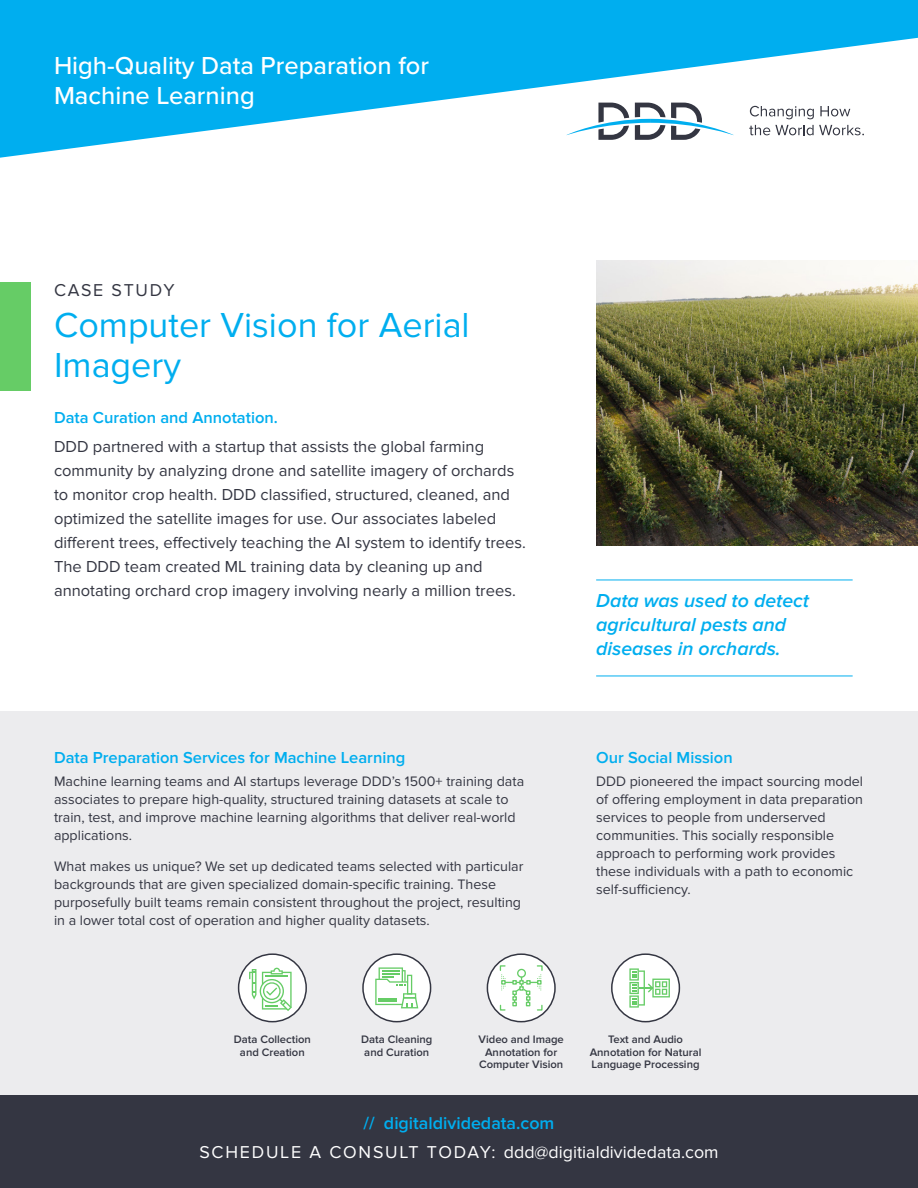
<style>
.page{position:relative;width:918px;height:1188px;background:#fff}
.page>*{position:absolute;margin:0;border:0;box-sizing:border-box;transform-origin:0 0}
.Headline_level_1{font:36px/40.5px "Proxima Nova";color:#00aeef}
.t1{font:500 25.5px/30px "Proxima Nova";color:#fff}
.Pull_Quote_with_rul{font:italic 600 19.5px/24px "Proxima Nova";color:#00aeef}
.t2{font:17.85px "Proxima Nova";color:#fff}
.t3{font:600 17.85px "Proxima Nova";color:#00aeef}
.Headline_level_1-2{font:17.85px "Proxima Nova";letter-spacing:.095em;color:#343642}
.Body_Copy_-_level_1{font:16.5px/24px "Proxima Nova";color:#343642}
.Subhead_level_2{font:600 16.5px "Proxima Nova";color:#00aeef}
.t4{font:14.25px/18px "Proxima Nova";color:#343642}
.t5{font:600 11.25px/12.8px "Proxima Nova";color:#343642;text-align:center}
</style>
<div class="page">
<div style="left:0;top:1095px;width:918px;height:93px;background:#343642"></div>
<div style="left:0;top:712px;width:918px;height:383px;background:#ececee"></div>
<svg style="left:0;top:0;width:918px;height:158px;fill:#00aeef"></svg>
<svg style="left:750px;top:106px;width:64px;height:13px"></svg>
<svg style="left:820px;top:106px;width:30px;height:10px"></svg>
<svg style="left:749px;top:125px;width:115px;height:10px"></svg>
<svg style="left:566px;top:103px;width:168px;height:37px"></svg>
<div style="left:487px;top:954px;width:68px;height:68px;background:#fff;border-radius:50%"></div>
<div style="left:487px;top:953px;width:69px;height:69px;border:2px solid #343642;border-radius:50%"></div>
<svg style="left:499px;top:965px;width:44px;height:46px"></svg>
<div style="left:612px;top:954px;width:67px;height:68px;background:#fff;border-radius:50%"></div>
<div style="left:611px;top:953px;width:69px;height:69px;border:2px solid #343642;border-radius:50%"></div>
<svg style="left:629px;top:968px;width:41px;height:40px"></svg>
<div style="left:239px;top:954px;width:67px;height:68px;background:#fff;border-radius:50%"></div>
<div style="left:238px;top:953px;width:69px;height:69px;border:2px solid #343642;border-radius:50%"></div>
<svg style="left:249px;top:968px;width:43px;height:43px"></svg>
<div style="left:363px;top:954px;width:68px;height:68px;background:#fff;border-radius:50%"></div>
<div style="left:362px;top:953px;width:69px;height:69px;border:2px solid #343642;border-radius:50%"></div>
<svg style="left:375px;top:967px;width:43px;height:41px"></svg>
<img style="left:596px;top:260px;width:322px;height:285px">
<div style="left:0;top:282px;width:30px;height:109px;background:#6c6"></div>
<hr style="left:596px;top:580px;width:257px;height:1px;background:#00aeef">
<hr style="left:596px;top:676px;width:257px;height:1px;background:#00aeef">
<h2 class="t1" style="left:54px;top:50px;width:377px">High-Quality Data Preparation for<br>Machine Learning</h2>
<p class="Headline_level_1-2" style="left:54px;top:280px;width:122px">CASE STUDY</p>
<p class="Headline_level_1" style="left:54px;top:305px;width:417px">Computer Vision for Aerial<br>Imagery</p>
<p class="Subhead_level_2" style="left:54px;top:408px;width:225px">Data Curation and Annotation.</p>
<p class="Body_Copy_-_level_1" style="left:54px;top:435px;width:473px">DDD partnered with a startup that assists the global farming community by analyzing drone and satellite imagery of orchards to monitor crop health. DDD classified, structured, cleaned, and optimized the satellite images for use. Our associates labeled different trees, effectively teaching the AI system to identify trees.<br>The DDD team created ML training data by cleaning up and annotating orchard crop imagery involving nearly a million trees.</p>
<p class="Subhead_level_2" style="left:54px;top:748px;width:353px">Data Preparation Services for Machine Learning</p>
<p class="t4" style="left:54px;top:772px;width:472px">Machine learning teams and AI startups leverage DDD’s 1500+ training data associates to prepare high-quality, structured training datasets at scale to train, test, and improve machine learning algorithms that deliver real-world applications.</p>
<p class="t4" style="left:54px;top:858px;width:471px">What makes us unique? We set up dedicated teams selected with particular backgrounds that are given specialized domain-specific training. These purposefully built teams remain consistent throughout the project, resulting in a lower total cost of operation and higher quality datasets.</p>
<p class="Pull_Quote_with_rul" style="left:596px;top:589px;width:215px">Data was used to detect agricultural pests and diseases in orchards.</p>
<p class="Subhead_level_2" style="left:596px;top:748px;width:138px">Our Social Mission</p>
<p class="t4" style="left:596px;top:772px;width:269px">DDD pioneered the impact sourcing model of offering employment in data preparation services to people from underserved communities. This socially responsible approach to performing work provides these individuals with a path to economic self-sufficiency.</p>
<p class="t5" style="left:234px;top:1033px;width:79px">Data Collection and Creation</p>
<p class="t5" style="left:361px;top:1033px;width:73px;text-align:left">Data Cleaning and Curation</p>
<p class="t5" style="left:479px;top:1033px;width:87px">Video and Image<br>Annotation for<br>Computer Vision</p>
<p class="t5" style="left:590px;top:1033px;width:113px">Text and Audio<br>Annotation for Natural<br>Language Processing</p>
<p class="t3" style="left:364px;top:1112px;width:192px">// digitaldividedata.com</p>
<p class="t2" style="left:199px;top:1142px;width:521px">SCHEDULE A CONSULT TODAY: ddd@digitialdividedata.com</p>
</div>
